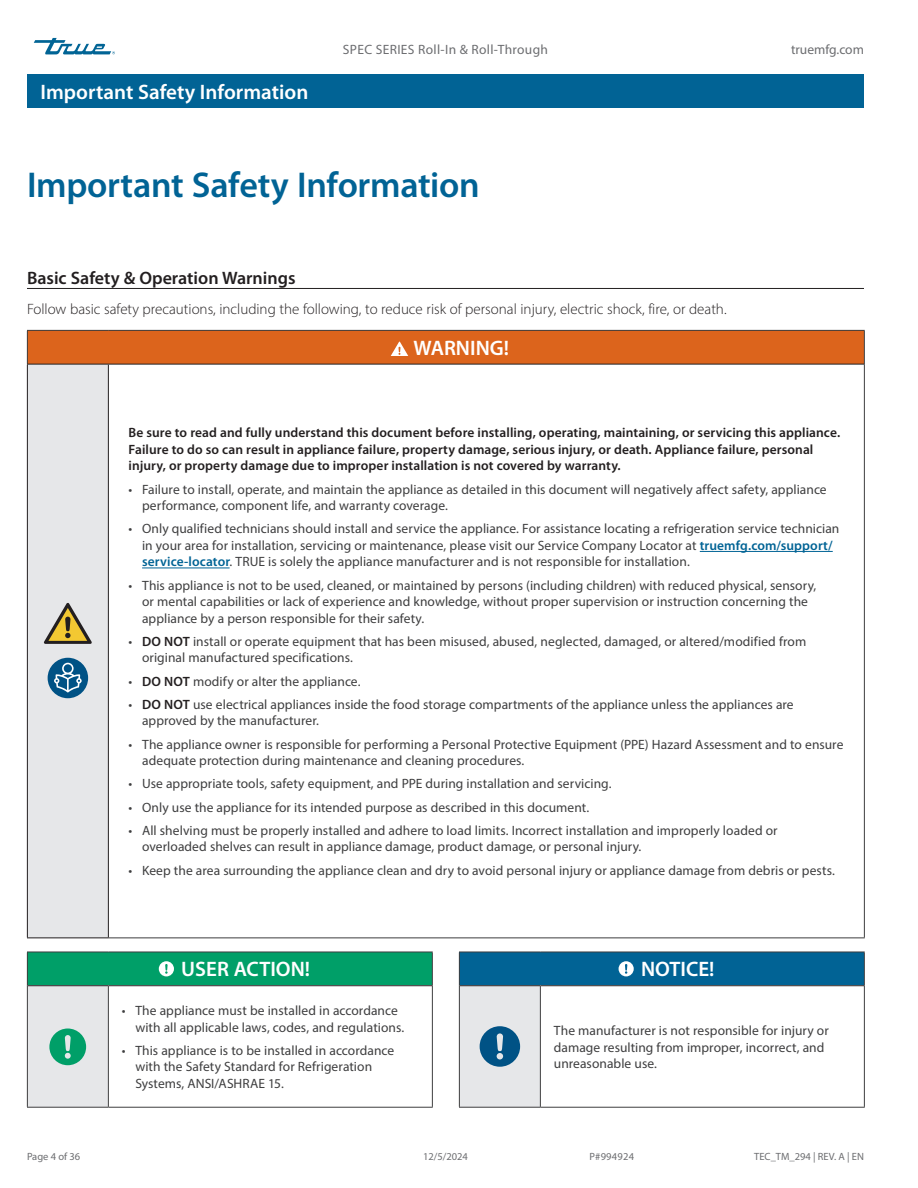
<style>
.page{position:relative;width:918px;height:1188px;background:#fff}
.page>*{position:absolute;margin:0;border:0;box-sizing:border-box;transform-origin:0 0}
.Table_text{font:600 36px "Myriad Pro";letter-spacing:-.01em;color:#016395}
.Title_bar_Page_header{font:600 21px "Myriad Pro";color:#fff}
.Table_title_bar{font:600 21px "Myriad Pro";color:#fff}
.Subhead_underscore_H1{font:600 18px "Myriad Pro";color:#231f20}
.Body_Text_light_Normal{font:300 15px "Myriad Pro";color:#231f20}
.Table_text-2{font:13.5px/16.5px "Myriad Pro";letter-spacing:.005em;color:#3e3e3f}
.Table_text_BOLD{font:600 13.5px/16.5px "Myriad Pro";letter-spacing:.005em;color:#231f20}
.t1{font:13.5px "Myriad Pro";letter-spacing:.025em;color:#6c6d70}
.t2{font:13.5px "Myriad Pro";color:#6c6d70}
.t3{font:10.5px "Myriad Pro";color:#6c6d70}
.s1{font-weight:600;color:#016395}
.s2{font-weight:600;color:#231f20}
</style>
<div class="page">
<svg style="left:34px;top:38px;width:81px;height:16px"></svg>
<div style="left:27px;top:74px;width:837px;height:34px;background:#016395"></div>
<div style="left:27px;top:330px;width:837px;height:34px;background:#dc641c"></div>
<div style="left:27px;top:364px;width:81px;height:574px;background:#e6e7e9"></div>
<hr style="left:27px;top:330px;width:81px;height:1px;background:#3e3e3f">
<hr style="left:27px;top:331px;width:1px;height:33px;background:#3e3e3f">
<hr style="left:108px;top:330px;width:757px;height:1px;background:#3e3e3f">
<hr style="left:864px;top:331px;width:1px;height:33px;background:#3e3e3f">
<hr style="left:864px;top:364px;width:1px;height:574px;background:#3e3e3f">
<hr style="left:109px;top:938px;width:756px;height:1px;background:#3e3e3f">
<hr style="left:108px;top:364px;width:756px;height:1px;background:#231f20">
<hr style="left:27px;top:364px;width:81px;height:1px;background:#231f20">
<hr style="left:27px;top:364px;width:1px;height:574px;background:#231f20">
<hr style="left:108px;top:364px;width:1px;height:574px;background:#231f20">
<hr style="left:27px;top:938px;width:82px;height:1px;background:#231f20">
<svg style="left:391px;top:342px;width:17px;height:13px"></svg>
<svg style="left:44px;top:603px;width:48px;height:41px"></svg>
<div style="left:48px;top:658px;width:40px;height:40px;background:#005285;border-radius:50%"></div>
<svg style="left:54px;top:663px;width:28px;height:29px"></svg>
<hr style="left:700px;top:551px;width:133px;height:1px;background:#016395">
<hr style="left:142px;top:568px;width:88px;height:1px;background:#016395">
<hr style="left:27px;top:288px;width:837px;height:1px;background:#231f20">
<div style="left:27px;top:952px;width:405px;height:34px;background:#009f68"></div>
<div style="left:27px;top:986px;width:81px;height:121px;background:#e6e7e9"></div>
<hr style="left:27px;top:952px;width:81px;height:1px;background:#3e3e3f">
<hr style="left:27px;top:952px;width:1px;height:34px;background:#3e3e3f">
<hr style="left:108px;top:952px;width:325px;height:1px;background:#3e3e3f">
<hr style="left:432px;top:952px;width:1px;height:34px;background:#3e3e3f">
<hr style="left:27px;top:986px;width:1px;height:121px;background:#3e3e3f">
<hr style="left:108px;top:986px;width:1px;height:121px;background:#3e3e3f">
<hr style="left:432px;top:986px;width:1px;height:121px;background:#3e3e3f">
<hr style="left:27px;top:1107px;width:81px;height:1px;background:#3e3e3f">
<hr style="left:108px;top:1107px;width:325px;height:1px;background:#3e3e3f">
<hr style="left:28px;top:985px;width:80px;height:1px;background:#231f20">
<hr style="left:108px;top:985px;width:324px;height:1px;background:#231f20">
<svg style="left:159px;top:961px;width:15px;height:15px"></svg>
<svg style="left:49px;top:1029px;width:37px;height:36px"></svg>
<div style="left:459px;top:952px;width:405px;height:34px;background:#016395"></div>
<div style="left:459px;top:986px;width:81px;height:121px;background:#e6e7e9"></div>
<hr style="left:459px;top:952px;width:81px;height:1px;background:#3e3e3f">
<hr style="left:459px;top:952px;width:1px;height:34px;background:#3e3e3f">
<hr style="left:540px;top:952px;width:325px;height:1px;background:#3e3e3f">
<hr style="left:864px;top:952px;width:1px;height:34px;background:#3e3e3f">
<hr style="left:459px;top:986px;width:1px;height:121px;background:#3e3e3f">
<hr style="left:540px;top:986px;width:1px;height:121px;background:#3e3e3f">
<hr style="left:864px;top:986px;width:1px;height:121px;background:#3e3e3f">
<hr style="left:459px;top:1107px;width:81px;height:1px;background:#3e3e3f">
<hr style="left:540px;top:1107px;width:325px;height:1px;background:#3e3e3f">
<hr style="left:460px;top:985px;width:80px;height:1px;background:#231f20">
<hr style="left:540px;top:985px;width:324px;height:1px;background:#231f20">
<svg style="left:619px;top:961px;width:15px;height:15px"></svg>
<svg style="left:480px;top:1026px;width:40px;height:41px"></svg>
<p class="Title_bar_Page_header" style="left:40px;top:80px;width:269px">Important Safety Information</p>
<p class="t1" style="left:343px;top:42px;width:207px">SPEC SERIES Roll-In &amp; Roll-Through</p>
<p class="t2" style="left:791px;top:42px;width:74px">truemfg.com</p>
<p class="Table_text" style="left:27px;top:164px;width:454px">Important Safety Information</p>
<p class="Subhead_underscore_H1" style="left:27px;top:267px;width:270px">Basic Safety &amp; Operation Warnings</p>
<p class="Body_Text_light_Normal" style="left:27px;top:300px;width:701px">Follow basic safety precautions, including the following, to reduce risk of personal injury, electric shock, fire, or death.</p>
<p class="Table_title_bar" style="left:414px;top:337px;width:97px">WARNING!</p>
<p class="Table_text_BOLD" style="left:129px;top:425px;width:713px">Be sure to read and fully understand this document before installing, operating, maintaining, or servicing this appliance.<br>Failure to do so can result in appliance failure, property damage, serious injury, or death. Appliance failure, personal injury, or property damage due to improper installation is not covered by warranty.</p>
<p class="Table_text-2" style="left:142px;top:481px;width:686px;text-indent:-14px">• Failure to install, operate, and maintain the appliance as detailed in this document will negatively affect safety, appliance performance, component life, and warranty coverage.</p>
<p class="Table_text-2" style="left:142px;top:520px;width:699px;text-indent:-14px">• Only qualified technicians should install and service the appliance. For assistance locating a refrigeration service technician in your area for installation, servicing or maintenance, please visit our Service Company Locator at <span class="s1">truemfg.com/support/ service-locator</span>. TRUE is solely the appliance manufacturer and is not responsible for installation.</p>
<p class="Table_text-2" style="left:142px;top:577px;width:676px;text-indent:-14px">• This appliance is not to be used, cleaned, or maintained by persons (including children) with reduced physical, sensory, or mental capabilities or lack of experience and knowledge, without proper supervision or instruction concerning the appliance by a person responsible for their safety.</p>
<p class="Table_text-2" style="left:142px;top:633px;width:666px;text-indent:-14px">• <span class="s2">DO NOT</span> install or operate equipment that has been misused, abused, neglected, damaged, or altered/modified from original manufactured specifications.</p>
<p class="Table_text-2" style="left:129px;top:673px;width:233px">• <span class="s2">DO NOT</span> modify or alter the appliance.</p>
<p class="Table_text-2" style="left:142px;top:696px;width:653px;text-indent:-14px">• <span class="s2">DO NOT</span> use electrical appliances inside the food storage compartments of the appliance unless the appliances are approved by the manufacturer.</p>
<p class="Table_text-2" style="left:142px;top:736px;width:703px;text-indent:-14px">• The appliance owner is responsible for performing a Personal Protective Equipment (PPE) Hazard Assessment and to ensure adequate protection during maintenance and cleaning procedures.</p>
<p class="Table_text-2" style="left:129px;top:775px;width:485px">• Use appropriate tools, safety equipment, and PPE during installation and servicing.</p>
<p class="Table_text-2" style="left:129px;top:799px;width:462px">• Only use the appliance for its intended purpose as described in this document.</p>
<p class="Table_text-2" style="left:142px;top:822px;width:637px;text-indent:-14px">• All shelving must be properly installed and adhere to load limits. Incorrect installation and improperly loaded or overloaded shelves can result in appliance damage, product damage, or personal injury.</p>
<p class="Table_text-2" style="left:129px;top:862px;width:708px">• Keep the area surrounding the appliance clean and dry to avoid personal injury or appliance damage from debris or pests.</p>
<p class="Table_title_bar" style="left:181px;top:957px;width:130px">USER ACTION!</p>
<p class="Table_text-2" style="left:135px;top:1002px;width:270px;text-indent:-14px">• The appliance must be installed in accordance with all applicable laws, codes, and regulations.</p>
<p class="Table_text-2" style="left:135px;top:1042px;width:260px;text-indent:-14px">• This appliance is to be installed in accordance with the Safety Standard for Refrigeration<br>Systems, ANSI/ASHRAE 15.</p>
<p class="Table_title_bar" style="left:641px;top:957px;width:75px">NOTICE!</p>
<p class="Table_text-2" style="left:554px;top:1022px;width:276px">The manufacturer is not responsible for injury or damage resulting from improper, incorrect, and unreasonable use.</p>
<p class="t3" style="left:27px;top:1150px;width:55px">Page 4 of 36</p>
<p class="t3" style="left:423px;top:1150px;width:46px">12/5/2024</p>
<p class="t3" style="left:589px;top:1150px;width:46px">P#994924</p>
<p class="t3" style="left:754px;top:1150px;width:111px">TEC_TM_294 | REV. A | EN</p>
</div>
